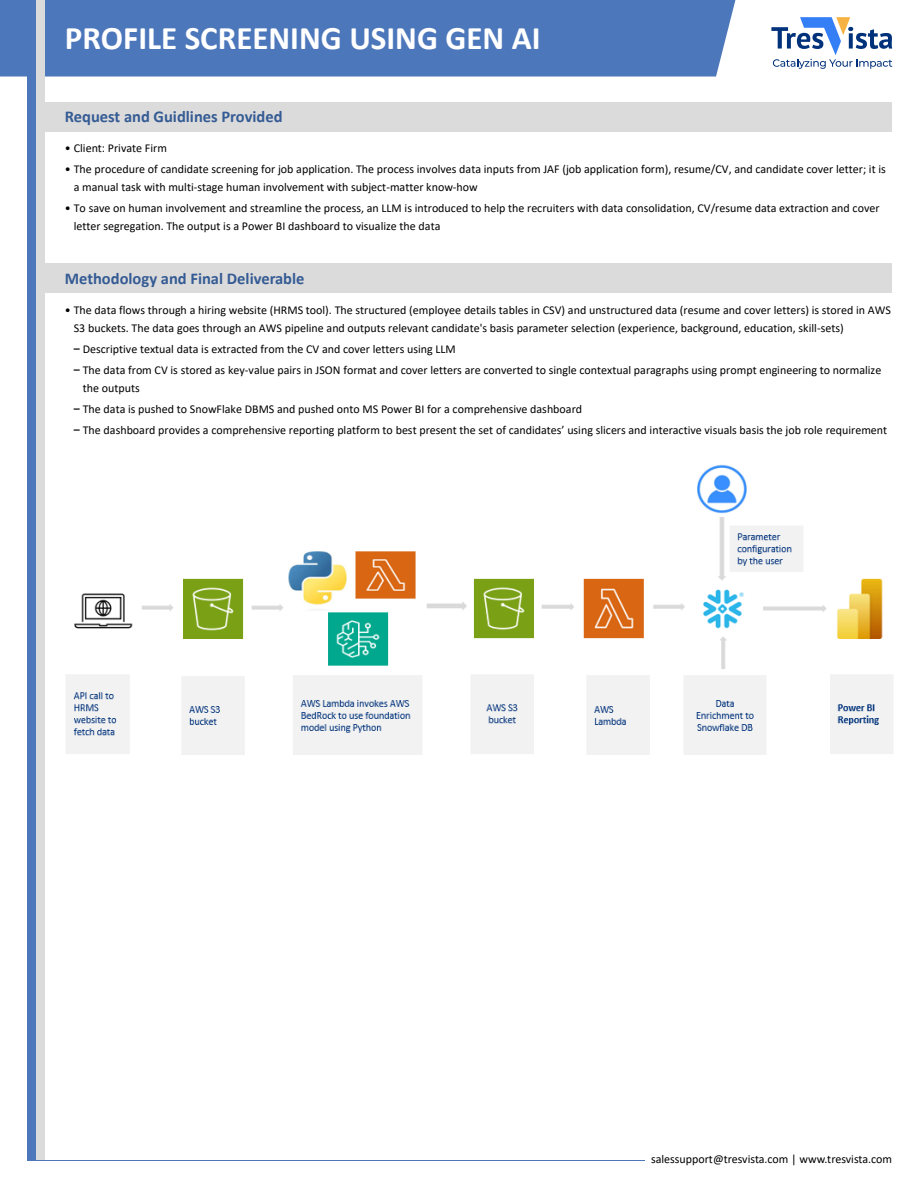
<style>
.page{position:relative;width:918px;height:1188px;background:#fff}
.page>*{position:absolute;margin:0;border:0;box-sizing:border-box;transform-origin:0 0}
.t1{font:700 33px "Calibri";color:#fff}
.t2{font:700 16.5px "Calibri";color:#345b94}
.t3{font:12px/18px "Calibri";color:#000}
.s1{font-weight:700}
</style>
<div class="page">
<div style="left:37px;top:102px;width:855px;height:30px;background:#dcdbdb"></div>
<div style="left:37px;top:264px;width:855px;height:29px;background:#dcdbdb"></div>
<svg style="left:771px;top:17px;width:121px;height:52px"></svg>
<div style="left:0;top:0;width:736px;height:77px;background:#4c77bb"></div>
<div style="left:27px;top:0;width:11px;height:1160px;background:#4c77bb"></div>
<div style="left:36px;top:0;width:9px;height:1160px;background:#dcdbdb"></div>
<hr style="left:27px;top:1160px;width:617px;height:1px;background:#4c77bb">
<img style="left:66px;top:464px;width:827px;height:290px">
<h1 class="t1" style="left:65px;top:15px;width:477px">PROFILE SCREENING USING GEN AI</h1>
<h2 class="t2" style="left:65px;top:105px;width:219px">Request and Guidlines Provided</h2>
<p class="t3" style="left:65px;top:139px;width:104px">• Client: Private Firm</p>
<p class="t3" style="left:74px;top:160px;width:814px;text-indent:-9px">• The procedure of candidate screening for job application. The process involves data inputs from JAF (job application form), resume/CV, and candidate cover letter; it is a manual task with multi-stage human involvement with subject-matter know-how</p>
<p class="t3" style="left:74px;top:199px;width:807px;text-indent:-9px">• To save on human involvement and streamline the process, an LLM is introduced to help the recruiters with data consolidation, CV/resume data extraction and cover letter segregation. The output is a Power BI dashboard to visualize the data</p>
<h2 class="t2" style="left:65px;top:267px;width:241px">Methodology and Final Deliverable</h2>
<p class="t3" style="left:74px;top:301px;width:819px;text-indent:-9px">• The data flows through a hiring website (HRMS tool). The structured (employee details tables in CSV) and unstructured data (resume and cover letters) is stored in AWS<br>S3 buckets. The data goes through an AWS pipeline and outputs relevant candidate's basis parameter selection (experience, background, education, skill-sets)</p>
<p class="t3" style="left:74px;top:340px;width:384px"><span class="s1">–</span> Descriptive textual data is extracted from the CV and cover letters using LLM</p>
<p class="t3" style="left:83px;top:361px;width:800px;text-indent:-9px"><span class="s1">–</span> The data from CV is stored as key-value pairs in JSON format and cover letters are converted to single contextual paragraphs using prompt engineering to normalize the outputs</p>
<p class="t3" style="left:74px;top:400px;width:510px"><span class="s1">–</span> The data is pushed to SnowFlake DBMS and pushed onto MS Power BI for a comprehensive dashboard</p>
<p class="t3" style="left:74px;top:421px;width:815px"><span class="s1">–</span> The dashboard provides a comprehensive reporting platform to best present the set of candidates’ using slicers and interactive visuals basis the job role requirement</p>
<p class="t3" style="left:651px;top:1150px;width:243px">salessupport@tresvista.com | www.tresvista.com</p>
</div>
